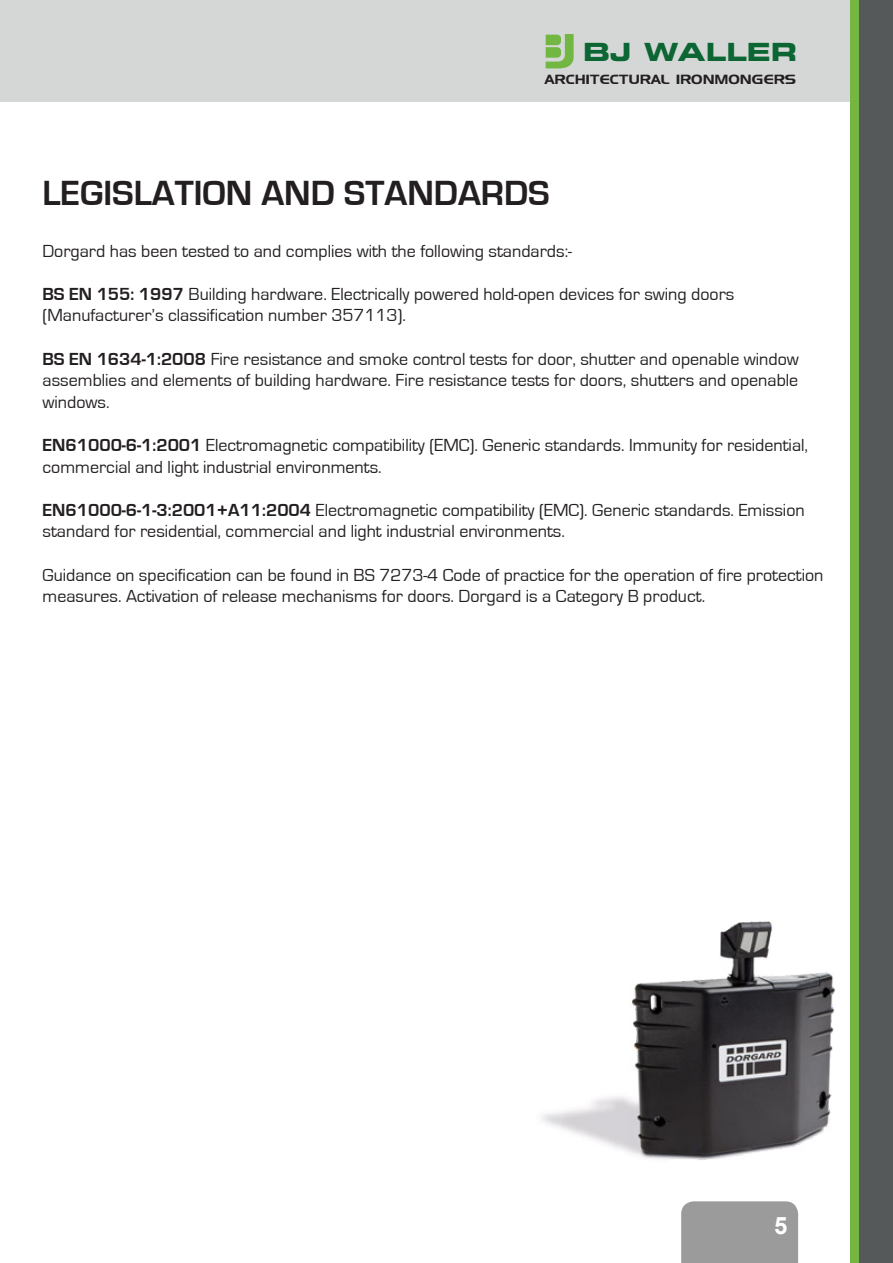
<style>
.page{position:relative;width:893px;height:1263px;background:#fff}
.page>*{position:absolute;margin:0;border:0;box-sizing:border-box;transform-origin:0 0}
.t1{font:700 36px "Eurostile";color:#231f20}
.t2{font:700 expanded 24.9px "Square 721 BT";color:#0c6634}
.t3{font:700 24px "Arial";color:#fff}
.t4{font:18px/21.6px "Eurostile";color:#231f20}
.t5{font:13.35px "Denmark";letter-spacing:.025em;color:#231f20}
.s1{font-weight:700}
</style>
<div class="page">
<div style="left:0;top:0;width:893px;height:102px;background:#d5d7d6"></div>
<div style="left:681px;top:1201px;width:117px;height:62px;background:#9b9b9c"></div>
<div style="left:850px;top:0;width:43px;height:1263px;background:#75b542"></div>
<div style="left:859px;top:0;width:34px;height:1263px;background:#56595a"></div>
<svg style="left:546px;top:34px;width:28px;height:34px"></svg>
<img style="left:542px;top:921px;width:293px;height:239px">
<h2 class="t2" style="left:583px;top:37px;width:216px">BJ WALLER</h2>
<p class="t5" style="left:545px;top:71px;width:253px">ARCHITECTURAL IRONMONGERS</p>
<p class="t1" style="left:43px;top:173px;width:509px">LEGISLATION AND STANDARDS</p>
<p class="t4" style="left:43px;top:240px;width:531px">Dorgard has been tested to and complies with the following standards:-</p>
<p class="t4" style="left:43px;top:283px;width:693px"><span class="s1">BS EN 155: 1997</span> Building hardware. Electrically powered hold-open devices for swing doors (Manufacturer’s classification number 357113).</p>
<p class="t4" style="left:43px;top:348px;width:758px;text-align:justify"><span class="s1">BS EN 1634-1:2008</span> Fire resistance and smoke control tests for door, shutter and openable window assemblies and elements of building hardware. Fire resistance tests for doors, shutters and openable windows.</p>
<p class="t4" style="left:43px;top:435px;width:767px"><span class="s1">EN61000-6-1:2001</span> Electromagnetic compatibility (EMC). Generic standards. Immunity for residential, commercial and light industrial environments.</p>
<p class="t4" style="left:43px;top:499px;width:764px"><span class="s1">EN61000-6-1-3:2001+A11:2004</span> Electromagnetic compatibility (EMC). Generic standards. Emission standard for residential, commercial and light industrial environments.</p>
<p class="t4" style="left:43px;top:564px;width:782px">Guidance on specification can be found in BS 7273-4 Code of practice for the operation of fire protection measures. Activation of release mechanisms for doors. Dorgard is a Category B product.</p>
<h3 class="t3" style="left:774px;top:1209px;width:15px">5</h3>
</div>
